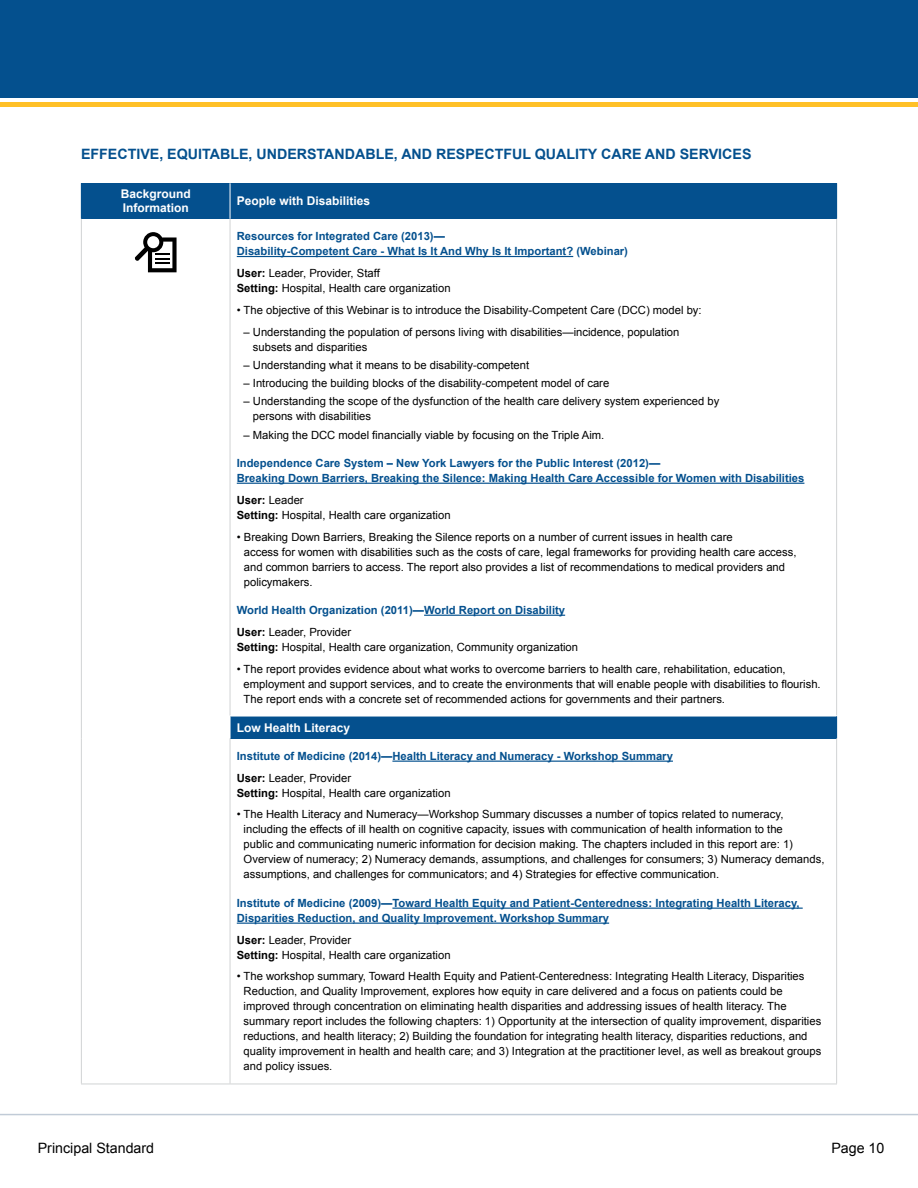
<style>
.page{position:relative;width:918px;height:1188px;background:#fff}
.page>*{position:absolute;margin:0;border:0;box-sizing:border-box;transform-origin:0 0}
.t1{font:700 14.25px "Arial";color:#04508e}
.t2{font:14.25px "Arial";color:#000}
.t3{font:700 12px/13.5px "Arial";color:#fff}
.t4{font:11.25px/15px "Arial";color:#000}
.t5{font:700 11.25px/15px "Arial";color:#04508e}
.s1{font-weight:700}
</style>
<div class="page">
<div style="left:0;top:0;width:918px;height:98px;background:#04508e"></div>
<hr style="left:0;top:103px;width:918px;height:4px;background:#ffc027">
<hr style="left:0;top:1114px;width:918px;height:1px;background:#8497b0">
<div style="left:81px;top:183px;width:149px;height:36px;background:#04508e"></div>
<div style="left:230px;top:183px;width:607px;height:36px;background:#04508e"></div>
<div style="left:230px;top:716px;width:607px;height:22px;background:#04508e"></div>
<hr style="left:81px;top:219px;width:1px;height:497px;background:#d1d3d4">
<hr style="left:230px;top:219px;width:1px;height:497px;background:#d1d3d4">
<hr style="left:836px;top:219px;width:1px;height:497px;background:#d1d3d4">
<svg style="left:81px;top:716px;width:1px;height:22px"></svg>
<hr style="left:81px;top:738px;width:1px;height:346px;background:#d1d3d4">
<hr style="left:230px;top:738px;width:1px;height:346px;background:#d1d3d4">
<hr style="left:836px;top:738px;width:1px;height:346px;background:#d1d3d4">
<hr style="left:81px;top:1084px;width:149px;height:1px;background:#d1d3d4">
<hr style="left:230px;top:1084px;width:607px;height:1px;background:#d1d3d4">
<hr style="left:230px;top:183px;width:1px;height:36px;background:#fff">
<svg style="left:230px;top:717px;width:1px;height:21px"></svg>
<hr style="left:230px;top:716px;width:607px;height:1px;background:#fff">
<hr style="left:237px;top:256px;width:336px;height:1px;background:#04508e">
<hr style="left:237px;top:483px;width:567px;height:1px;background:#04508e">
<hr style="left:424px;top:615px;width:141px;height:1px;background:#04508e">
<hr style="left:392px;top:761px;width:281px;height:1px;background:#04508e">
<hr style="left:392px;top:908px;width:411px;height:1px;background:#04508e">
<hr style="left:237px;top:923px;width:372px;height:1px;background:#04508e">
<svg style="left:135px;top:232px;width:42px;height:40px"></svg>
<h3 class="t1" style="left:81px;top:144px;width:672px">EFFECTIVE, EQUITABLE, UNDERSTANDABLE, AND RESPECTFUL QUALITY CARE AND SERVICES</h3>
<h4 class="t3" style="left:121px;top:188px;width:72px">Background<br>Information</h4>
<h5 class="t3" style="left:237px;top:195px;width:135px">People with Disabilities</h5>
<h6 class="t5" style="left:237px;top:229px;width:393px">Resources for Integrated Care (2013)—<br>Disability-Competent Care - What Is It And Why Is It Important? (Webinar)</h6>
<p class="t4" style="left:237px;top:266px;width:145px"><span class="s1">User:</span> Leader, Provider, Staff</p>
<p class="t4" style="left:237px;top:281px;width:215px"><span class="s1">Setting:</span> Hospital, Health care organization</p>
<p class="t4" style="left:237px;top:302px;width:466px">• The objective of this Webinar is to introduce the Disability-Competent Care (DCC) model by:</p>
<p class="t4" style="left:253px;top:324px;width:428px;text-indent:-9px">– Understanding the population of persons living with disabilities—incidence, population subsets and disparities</p>
<p class="t4" style="left:244px;top:357px;width:287px">– Understanding what it means to be disability-competent</p>
<p class="t4" style="left:244px;top:376px;width:367px">– Introducing the building blocks of the disability-competent model of care</p>
<p class="t4" style="left:253px;top:394px;width:468px;text-indent:-9px">– Understanding the scope of the dysfunction of the health care delivery system experienced by persons with disabilities</p>
<p class="t4" style="left:244px;top:427px;width:362px">– Making the DCC model financially viable by focusing on the Triple Aim.</p>
<h6 class="t5" style="left:237px;top:456px;width:569px">Independence Care System – New York Lawyers for the Public Interest (2012)—<br>Breaking Down Barriers, Breaking the Silence: Making Health Care Accessible for Women with Disabilities</h6>
<p class="t4" style="left:237px;top:492px;width:68px"><span class="s1">User:</span> Leader</p>
<p class="t4" style="left:237px;top:507px;width:215px"><span class="s1">Setting:</span> Hospital, Health care organization</p>
<p class="t4" style="left:244px;top:529px;width:554px;text-indent:-7px">• Breaking Down Barriers, Breaking the Silence reports on a number of current issues in health care<br>access for women with disabilities such as the costs of care, legal frameworks for providing health care access, and common barriers to access. The report also provides a list of recommendations to medical providers and policymakers.</p>
<h6 class="t5" style="left:237px;top:603px;width:330px">World Health Organization (2011)—World Report on Disability</h6>
<p class="t4" style="left:237px;top:624px;width:116px"><span class="s1">User:</span> Leader, Provider</p>
<p class="t4" style="left:237px;top:639px;width:343px"><span class="s1">Setting:</span> Hospital, Health care organization, Community organization</p>
<p class="t4" style="left:244px;top:661px;width:579px;text-indent:-7px">• The report provides evidence about what works to overcome barriers to health care, rehabilitation, education, employment and support services, and to create the environments that will enable people with disabilities to flourish.<br>The report ends with a concrete set of recommended actions for governments and their partners.</p>
<h5 class="t3" style="left:237px;top:721px;width:115px">Low Health Literacy</h5>
<h6 class="t5" style="left:237px;top:749px;width:438px">Institute of Medicine (2014)—Health Literacy and Numeracy - Workshop Summary</h6>
<p class="t4" style="left:237px;top:770px;width:116px"><span class="s1">User:</span> Leader, Provider</p>
<p class="t4" style="left:237px;top:785px;width:215px"><span class="s1">Setting:</span> Hospital, Health care organization</p>
<p class="t4" style="left:244px;top:807px;width:582px;text-indent:-7px">• The Health Literacy and Numeracy—Workshop Summary discusses a number of topics related to numeracy, including the effects of ill health on cognitive capacity, issues with communication of health information to the<br>public and communicating numeric information for decision making. The chapters included in this report are: 1)<br>Overview of numeracy; 2) Numeracy demands, assumptions, and challenges for consumers; 3) Numeracy demands, assumptions, and challenges for communicators; and 4) Strategies for effective communication.</p>
<h6 class="t5" style="left:237px;top:896px;width:564px">Institute of Medicine (2009)—Toward Health Equity and Patient-Centeredness: Integrating Health Literacy,<br>Disparities Reduction, and Quality Improvement. Workshop Summary</h6>
<p class="t4" style="left:237px;top:932px;width:116px"><span class="s1">User:</span> Leader, Provider</p>
<p class="t4" style="left:237px;top:947px;width:215px"><span class="s1">Setting:</span> Hospital, Health care organization</p>
<p class="t4" style="left:244px;top:969px;width:579px;text-indent:-7px">• The workshop summary, Toward Health Equity and Patient-Centeredness: Integrating Health Literacy, Disparities Reduction, and Quality Improvement, explores how equity in care delivered and a focus on patients could be improved through concentration on eliminating health disparities and addressing issues of health literacy. The summary report includes the following chapters: 1) Opportunity at the intersection of quality improvement, disparities reductions, and health literacy; 2) Building the foundation for integrating health literacy, disparities reductions, and quality improvement in health and health care; and 3) Integration at the practitioner level, as well as breakout groups and policy issues.</p>
<p class="t2" style="left:38px;top:1139px;width:118px">Principal Standard</p>
<p class="t2" style="left:831px;top:1139px;width:55px">Page 10</p>
</div>
